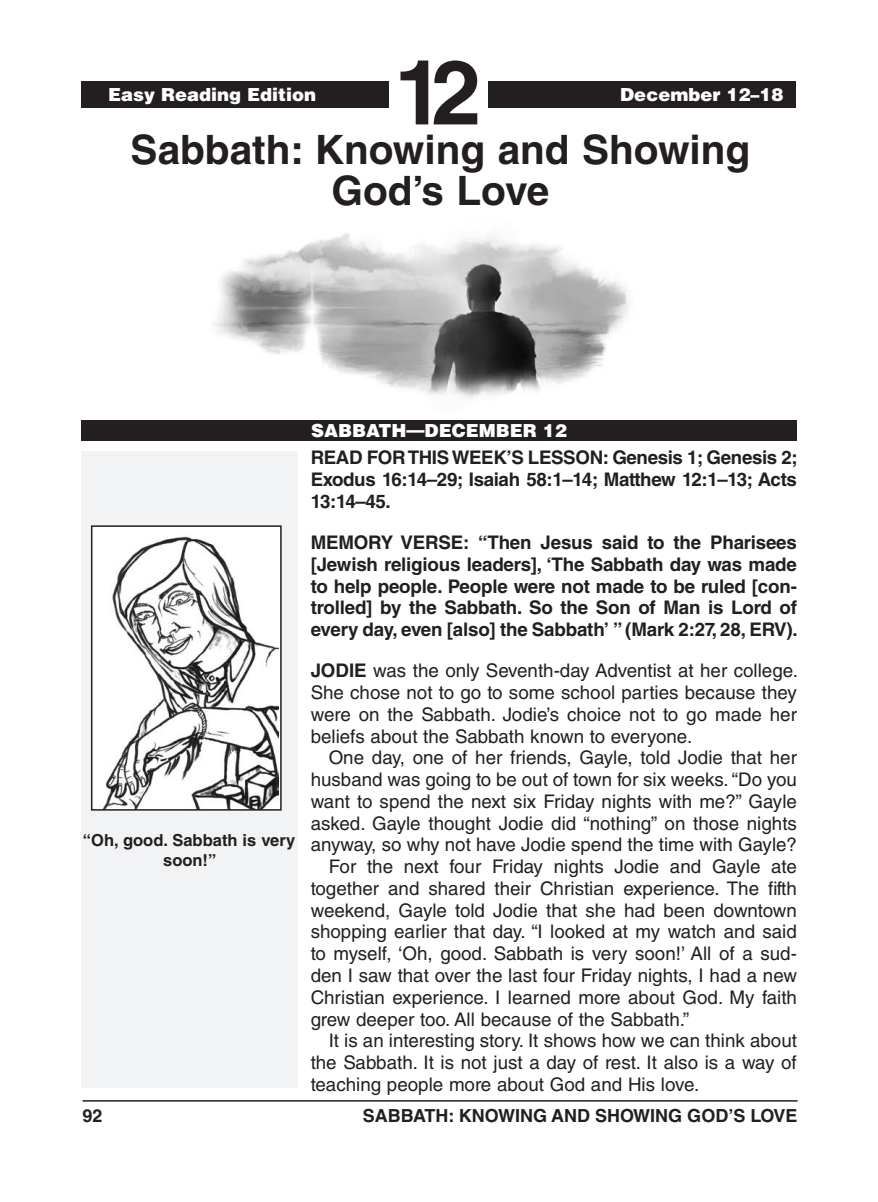
<style>
.page{position:relative;width:878px;height:1202px;background:#fff}
.page>*{position:absolute;margin:0;border:0;box-sizing:border-box;transform-origin:0 0}
.t1{font:700 90px "Helvetica LT Std";color:#231f20}
.Lesson_Title{font:700 40.5px/40.5px "Helvetica LT Std";color:#231f20;text-align:center}
.Body_Text{font:18.75px/21.8px "Helvetica LT Std";color:#231f20;text-align:justify}
.Body_Text_NoIndent_B{font:700 18.75px/21.8px "Helvetica LT Std";letter-spacing:-.02em;color:#231f20;text-align:justify}
.Body_Text_NoIndent_S{font:18.75px/21.8px "Helvetica LT Std";color:#231f20;text-align:justify}
.Sabbath_Heading{font:900 18px "Helvetica LT Std";color:#fff}
.t2{font:700 18px "Helvetica LT Std";color:#231f20}
.Running_Head_-_Right{font:900 18px "Helvetica LT Std";color:#fff}
.Image_Captions{font:700 16.5px/19.5px "Helvetica LT Std";color:#231f20;text-align:center}
.s1{font-weight:700}
</style>
<div class="page">
<div style="left:82px;top:81px;width:307px;height:27px;background:#231f20"></div>
<div style="left:488px;top:81px;width:307px;height:27px;background:#231f20"></div>
<hr style="left:82px;top:1100px;width:715px;height:1px;background:#231f20">
<div style="left:81px;top:451px;width:216px;height:636px;background:#f2f3f4"></div>
<img style="left:214px;top:232px;width:415px;height:167px">
<div style="left:81px;top:421px;width:715px;height:20px;background:#231f20"></div>
<img style="left:94px;top:528px;width:185px;height:279px">
<div style="left:91px;top:525px;width:191px;height:285px;border:2px solid #231f20"></div>
<p class="Sabbath_Heading" style="left:108px;top:82px;width:210px">Easy Reading Edition</p>
<h1 class="t1" style="left:394px;top:38px;width:89px">12</h1>
<p class="Running_Head_-_Right" style="left:620px;top:82px;width:165px">December 12–18</p>
<p class="Lesson_Title" style="left:131px;top:129px;width:621px">Sabbath: Knowing and Showing<br>God’s Love</p>
<p class="Image_Captions" style="left:83px;top:830px;width:214px">“Oh, good. Sabbath is very soon!”</p>
<p class="Sabbath_Heading" style="left:311px;top:419px;width:257px">SABBATH—DECEMBER 12</p>
<p class="Sabbath_Heading" style="left:356px;top:419px;width:154px">SABBATH—DAT</p>
<p class="Body_Text_NoIndent_B" style="left:310px;top:446px;width:488px">READ FOR THIS WEEK’S LESSON: Genesis 1; Genesis 2; Exodus 16:14–29; Isaiah 58:1–14; Matthew 12:1–13; Acts 13:14–45.</p>
<p class="Body_Text_NoIndent_B" style="left:310px;top:531px;width:488px">MEMORY VERSE: “Then Jesus said to the Pharisees [Jewish religious leaders], ‘The Sabbath day was made to help people. People were not made to be ruled [con&shy;trolled] by the Sabbath. So the Son of Man is Lord of every day, even [also] the Sabbath’ ” (Mark 2:27, 28, ERV).</p>
<p class="Body_Text_NoIndent_S" style="left:310px;top:660px;width:489px"><span class="s1">JODIE</span> was the only Seventh-day Adventist at her college.<br>She chose not to go to some school parties because they were on the Sabbath. Jodie’s choice not to go made her beliefs about the Sabbath known to everyone.</p>
<p class="Body_Text" style="left:310px;top:747px;width:488px;text-indent:18px">One day, one of her friends, Gayle, told Jodie that her husband was going to be out of town for six weeks. “Do you want to spend the next six Friday nights with me?” Gayle asked. Gayle thought Jodie did “nothing” on those nights anyway, so why not have Jodie spend the time with Gayle?</p>
<p class="Body_Text" style="left:310px;top:855px;width:488px;text-indent:18px">For the next four Friday nights Jodie and Gayle ate together and shared their Christian experience. The fifth weekend, Gayle told Jodie that she had been downtown shopping earlier that day. “I looked at my watch and said to myself, ‘Oh, good. Sabbath is very soon!’ All of a sud&shy;den I saw that over the last four Friday nights, I had a new Christian experience. I learned more about God. My faith grew deeper too. All because of the Sabbath.”</p>
<p class="Body_Text" style="left:310px;top:1029px;width:488px;text-indent:18px">It is an interesting story. It shows how we can think about the Sabbath. It is not just a day of rest. It also is a way of teaching people more about God and His love.</p>
<p class="t2" style="left:82px;top:1104px;width:22px">92</p>
<p class="t2" style="left:363px;top:1104px;width:436px">SABBATH: KNOWING AND SHOWING GOD’S LOVE</p>
</div>
